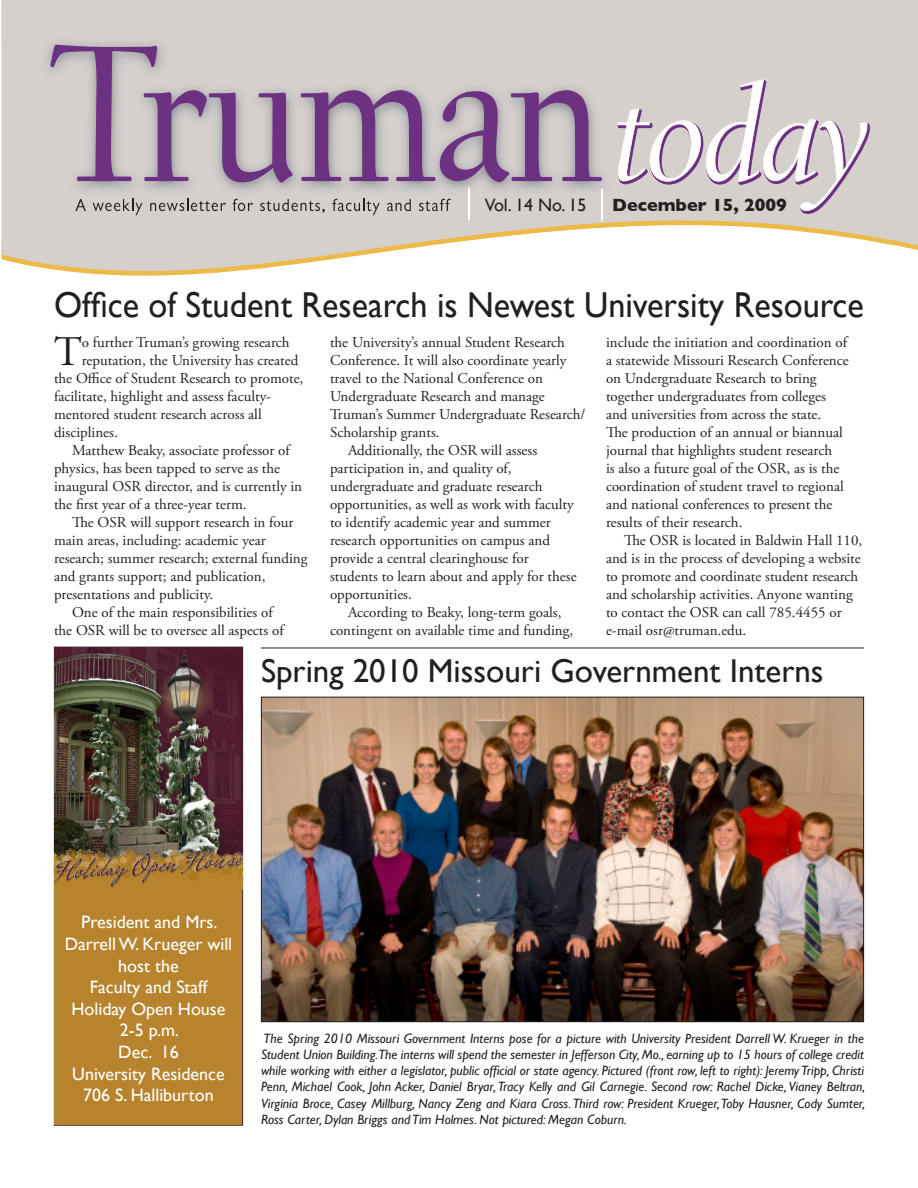
<style>
.page{position:relative;width:918px;height:1188px;background:#fff}
.page>*{position:absolute;margin:0;border:0;box-sizing:border-box;transform-origin:0 0}
.Story_-_First_Paragr{font:42.15px "Adobe Garamond Pro";color:#231f20}
.Headline_-_Large{font:36px "Gill Sans";color:#231f20;scale:.95 1}
.Headline_-_Medium{font:33px "Gill Sans";color:#231f20}
.Sidebar_Text_2{font:18px/21.6px "Gill Sans";color:#fff;text-align:center}
.Date{font:700 18px "Gill Sans";color:#231f20}
.Date-2{font:18px "Gill Sans";color:#231f20}
.Story_-_Copy{font:15px/18px "Adobe Garamond Pro";color:#231f20}
.Story_-_First_Paragr-2{font:15px "Adobe Garamond Pro";color:#231f20}
.t1{font:italic 13.5px/16.2px "Gill Sans";color:#231f20;text-align:justify}
</style>
<div class="page">
<svg style="left:2px;top:0;width:916px;height:276px;fill:#d6d0cd"></svg>
<div style="left:1px;top:0;width:454px;height:239px;background:#d6d0cd"></div>
<img style="left:440px;top:221px;width:217px;height:18px">
<img style="left:455px;top:0;width:202px;height:237px">
<svg style="left:75px;top:199px;width:11px;height:12px"></svg>
<svg style="left:93px;top:199px;width:50px;height:16px"></svg>
<svg style="left:150px;top:199px;width:76px;height:12px"></svg>
<svg style="left:233px;top:199px;width:20px;height:12px"></svg>
<svg style="left:260px;top:199px;width:65px;height:14px"></svg>
<svg style="left:332px;top:199px;width:48px;height:16px"></svg>
<svg style="left:387px;top:199px;width:24px;height:12px"></svg>
<svg style="left:419px;top:199px;width:32px;height:12px"></svg>
<svg style="left:50px;top:45px;width:243px;height:138px;background:#b7a6b7"></svg>
<svg style="left:301px;top:90px;width:301px;height:92px;background:#a58eaa"></svg>
<svg style="left:618px;top:79px;width:252px;height:135px;background:#d5cccf"></svg>
<hr style="left:469px;top:189px;width:1px;height:31px;background:#fff">
<hr style="left:601px;top:189px;width:1px;height:32px;background:#fff">
<div style="left:55px;top:890px;width:187px;height:235px;background:#b7832d"></div>
<img style="left:55px;top:647px;width:187px;height:243px">
<img style="left:263px;top:699px;width:599px;height:321px">
<hr style="left:261px;top:648px;width:603px;height:1px;background:#231f20">
<p class="Date-2" style="left:485px;top:194px;width:103px">Vol. 14 No. 15</p>
<p class="Date" style="left:612px;top:194px;width:176px">December 15, 2009</p>
<p class="Headline_-_Large" style="left:54px;top:283px;width:854px">Office of Student Research is Newest University Resource</p>
<p class="Story_-_First_Paragr" style="left:54px;top:326px;width:29px">T</p>
<p class="Story_-_First_Paragr-2" style="left:82px;top:333px;width:209px">o further Truman’s growing research</p>
<p class="Story_-_Copy" style="left:330px;top:334px;width:257px">the University’s annual Student Research Conference. It will also coordinate yearly travel to the National Conference on Undergraduate Research and manage Truman’s Summer Undergraduate Research/ Scholarship grants.</p>
<p class="Story_-_Copy" style="left:330px;top:442px;width:248px;text-indent:18px">Additionally, the OSR will assess participation in, and quality of, undergraduate and graduate research opportunities, as well as work with faculty to identify academic year and summer research opportunities on campus and provide a central clearinghouse for students to learn about and apply for these opportunities.</p>
<p class="Story_-_Copy" style="left:330px;top:604px;width:245px;text-align:center">According to Beaky, long-term goals, contingent on available time and funding,</p>
<p class="Story_-_Copy" style="left:606px;top:334px;width:244px">include the initiation and coordination of a statewide Missouri Research Conference on Undergraduate Research to bring together undergraduates from colleges and universities from across the state.<br>The production of an annual or biannual journal that highlights student research<br>is also a future goal of the OSR, as is the coordination of student travel to regional and national conferences to present the results of their research.</p>
<p class="Story_-_Copy" style="left:606px;top:532px;width:258px;text-indent:18px">The OSR is located in Baldwin Hall 110, and is in the process of developing a website to promote and coordinate student research and scholarship activities. Anyone wanting to contact the OSR can call 785.4455 or e-mail osr@truman.edu.</p>
<p class="Story_-_First_Paragr-2" style="left:82px;top:351px;width:218px">reputation, the University has created</p>
<p class="Story_-_First_Paragr-2" style="left:54px;top:369px;width:251px">the Office of Student Research to promote,</p>
<p class="Story_-_First_Paragr-2" style="left:54px;top:387px;width:219px">facilitate, highlight and assess faculty-</p>
<p class="Story_-_First_Paragr-2" style="left:54px;top:405px;width:209px">mentored student research across all</p>
<p class="Story_-_First_Paragr-2" style="left:54px;top:423px;width:65px">disciplines.</p>
<p class="Story_-_Copy" style="left:54px;top:442px;width:250px;text-indent:18px">Matthew Beaky, associate professor of physics, has been tapped to serve as the inaugural OSR director, and is currently in the first year of a three-year term.</p>
<p class="Story_-_Copy" style="left:54px;top:514px;width:255px;text-indent:18px">The OSR will support research in four main areas, including: academic year research; summer research; external funding and grants support; and publication, presentations and publicity.</p>
<p class="Story_-_Copy" style="left:54px;top:604px;width:231px;text-align:center">One of the main responsibilities of<br>the OSR will be to oversee all aspects of</p>
<p class="Headline_-_Medium" style="left:261px;top:652px;width:564px">Spring 2010 Missouri Government Interns</p>
<p class="Sidebar_Text_2" style="left:65px;top:911px;width:169px">President and Mrs.<br>Darrell W. Krueger will host the</p>
<p class="Sidebar_Text_2" style="left:90px;top:976px;width:119px">Faculty and Staff</p>
<p class="Sidebar_Text_2" style="left:71px;top:998px;width:156px">Holiday Open House</p>
<p class="Sidebar_Text_2" style="left:120px;top:1019px;width:61px">2-5 p.m.</p>
<p class="Sidebar_Text_2" style="left:118px;top:1041px;width:62px">Dec. 16</p>
<p class="Sidebar_Text_2" style="left:72px;top:1063px;width:154px">University Residence</p>
<p class="Sidebar_Text_2" style="left:83px;top:1084px;width:132px">706 S. Halliburton</p>
<p class="t1" style="left:261px;top:1030px;width:606px">The Spring 2010 Missouri Government Interns pose for a picture with University President Darrell W. Krueger in the Student Union Building.The interns will spend the semester in Jefferson City, Mo., earning up to 15 hours of college credit while working with either a legislator, public official or state agency. Pictured (front row, left to right): Jeremy Tripp, Christi Penn, Michael Cook, John Acker, Daniel Bryar, Tracy Kelly and Gil Carnegie. Second row: Rachel Dicke, Vianey Beltran, Virginia Broce, Casey Millburg, Nancy Zeng and Kiara Cross. Third row: President Krueger, Toby Hausner, Cody Sumter, Ross Carter, Dylan Briggs and Tim Holmes. Not pictured: Megan Coburn.</p>
</div>
